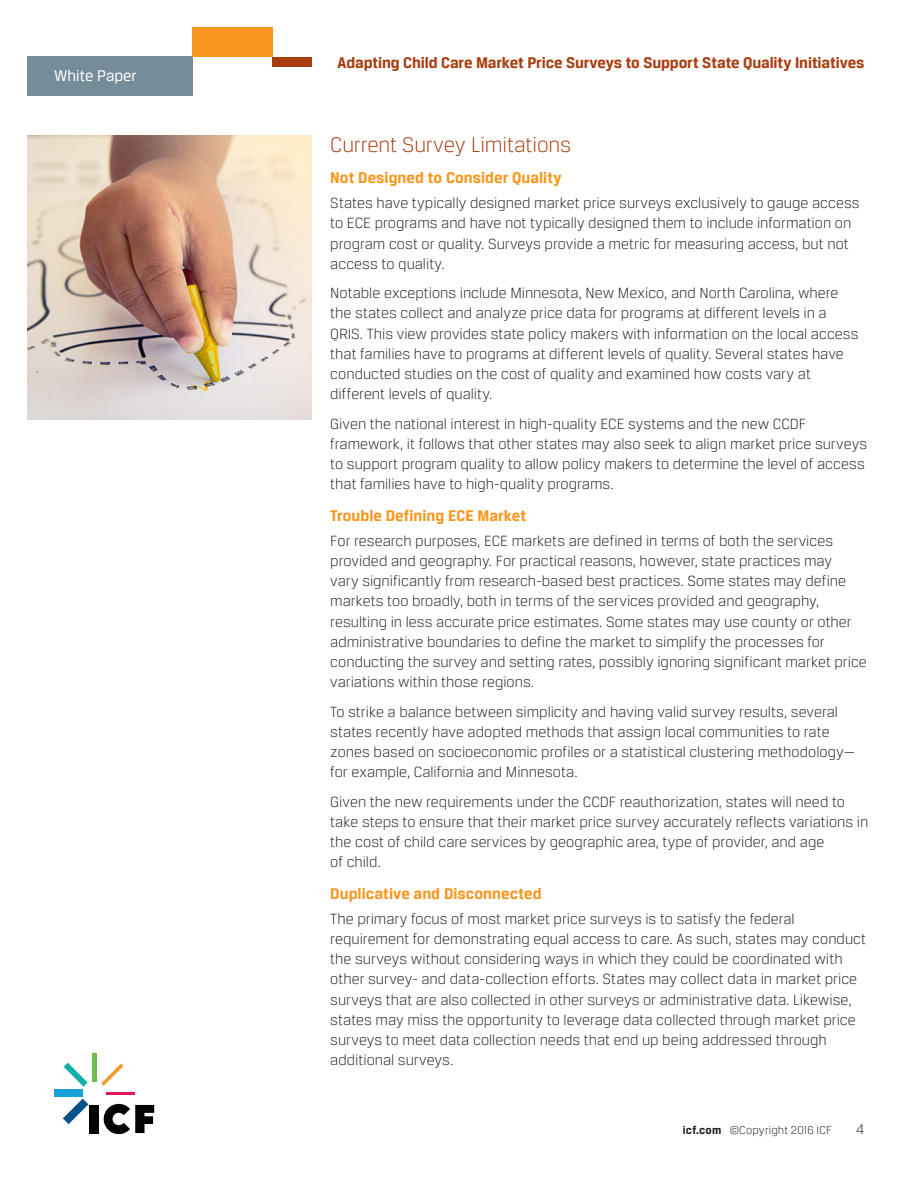
<style>
.page{position:relative;width:918px;height:1188px;background:#fff}
.page>*{position:absolute;margin:0;border:0;box-sizing:border-box;transform-origin:0 0}
.body_paragraph_heade{font:300 22.5px "Breuer Text";letter-spacing:-.005em;color:#a93d10}
.body_paragraph_heade-2{font:700 16.5px "Breuer Text";letter-spacing:.005em;color:#f7971f}
.t1{font:700 16.5px "Breuer Text";letter-spacing:-.005em;color:#a93d10}
.t2{font:16.5px "Breuer Text";color:#fff}
.body_paragraph{font:300 15.75px/20.2px "Breuer Text";color:#231f20}
.t3{font:300 15px "Breuer Text";color:#231f20}
.t4{font:300 12px "Breuer Text";letter-spacing:.01em;color:#231f20}
.s1{font-weight:700}
</style>
<div class="page">
<div style="left:27px;top:57px;width:165px;height:39px;background:#758c99"></div>
<div style="left:192px;top:27px;width:80px;height:30px;background:#f7971f"></div>
<div style="left:272px;top:57px;width:39px;height:10px;background:#a93d10"></div>
<img style="left:27px;top:135px;width:284px;height:284px">
<div style="left:89px;top:1105px;width:10px;height:28px;background:#040503"></div>
<svg style="left:63px;top:1099px;width:25px;height:25px"></svg>
<div style="left:54px;top:1090px;width:28px;height:7px;background:#18a0db"></div>
<svg style="left:64px;top:1063px;width:24px;height:24px"></svg>
<hr style="left:92px;top:1053px;width:4px;height:28px;background:#6bbe4d">
<svg style="left:101px;top:1063px;width:23px;height:23px"></svg>
<hr style="left:106px;top:1092px;width:28px;height:2px;background:#e2165b">
<svg style="left:104px;top:1104px;width:50px;height:30px"></svg>
<p class="t2" style="left:54px;top:67px;width:84px">White Paper</p>
<p class="t1" style="left:338px;top:53px;width:528px">Adapting Child Care Market Price Surveys to Support State Quality Initiatives</p>
<p class="body_paragraph_heade" style="left:330px;top:132px;width:242px">Current Survey Limitations</p>
<p class="body_paragraph_heade-2" style="left:330px;top:169px;width:233px">Not Designed to Consider Quality</p>
<p class="body_paragraph" style="left:330px;top:193px;width:531px">States have typically designed market price surveys exclusively to gauge access to ECE programs and have not typically designed them to include information on program cost or quality. Surveys provide a metric for measuring access, but not access to quality.</p>
<p class="body_paragraph" style="left:330px;top:283px;width:530px">Notable exceptions include Minnesota, New Mexico, and North Carolina, where the states collect and analyze price data for programs at different levels in a QRIS. This view provides state policy makers with information on the local access that families have to programs at different levels of quality. Several states have conducted studies on the cost of quality and examined how costs vary at different levels of quality.</p>
<p class="body_paragraph" style="left:330px;top:413px;width:538px">Given the national interest in high-quality ECE systems and the new CCDF framework, it follows that other states may also seek to align market price surveys to support program quality to allow policy makers to determine the level of access that families have to high-quality programs.</p>
<p class="body_paragraph_heade-2" style="left:330px;top:506px;width:197px">Trouble Defining ECE Market</p>
<p class="body_paragraph" style="left:330px;top:530px;width:538px">For research purposes, ECE markets are defined in terms of both the services provided and geography. For practical reasons, however, state practices may<br>vary significantly from research-based best practices. Some states may define markets too broadly, both in terms of the services provided and geography, resulting in less accurate price estimates. Some states may use county or other administrative boundaries to define the market to simplify the processes for conducting the survey and setting rates, possibly ignoring significant market price variations within those regions.</p>
<p class="body_paragraph" style="left:330px;top:701px;width:526px">To strike a balance between simplicity and having valid survey results, several states recently have adopted methods that assign local communities to rate zones based on socioeconomic profiles or a statistical clustering methodology— for example, California and Minnesota.</p>
<p class="body_paragraph" style="left:330px;top:791px;width:540px">Given the new requirements under the CCDF reauthorization, states will need to take steps to ensure that their market price survey accurately reflects variations in the cost of child care services by geographic area, type of provider, and age<br>of child.</p>
<p class="body_paragraph_heade-2" style="left:330px;top:884px;width:213px">Duplicative and Disconnected</p>
<p class="body_paragraph" style="left:330px;top:908px;width:537px">The primary focus of most market price surveys is to satisfy the federal requirement for demonstrating equal access to care. As such, states may conduct the surveys without considering ways in which they could be coordinated with other survey- and data-collection efforts. States may collect data in market price surveys that are also collected in other surveys or administrative data. Likewise, states may miss the opportunity to leverage data collected through market price surveys to meet data collection needs that end up being addressed through additional surveys.</p>
<p class="t4" style="left:683px;top:1124px;width:150px"><span class="s1">icf.com</span> ©Copyright 2016 ICF</p>
<p class="t3" style="left:856px;top:1121px;width:9px">4</p>
</div>
